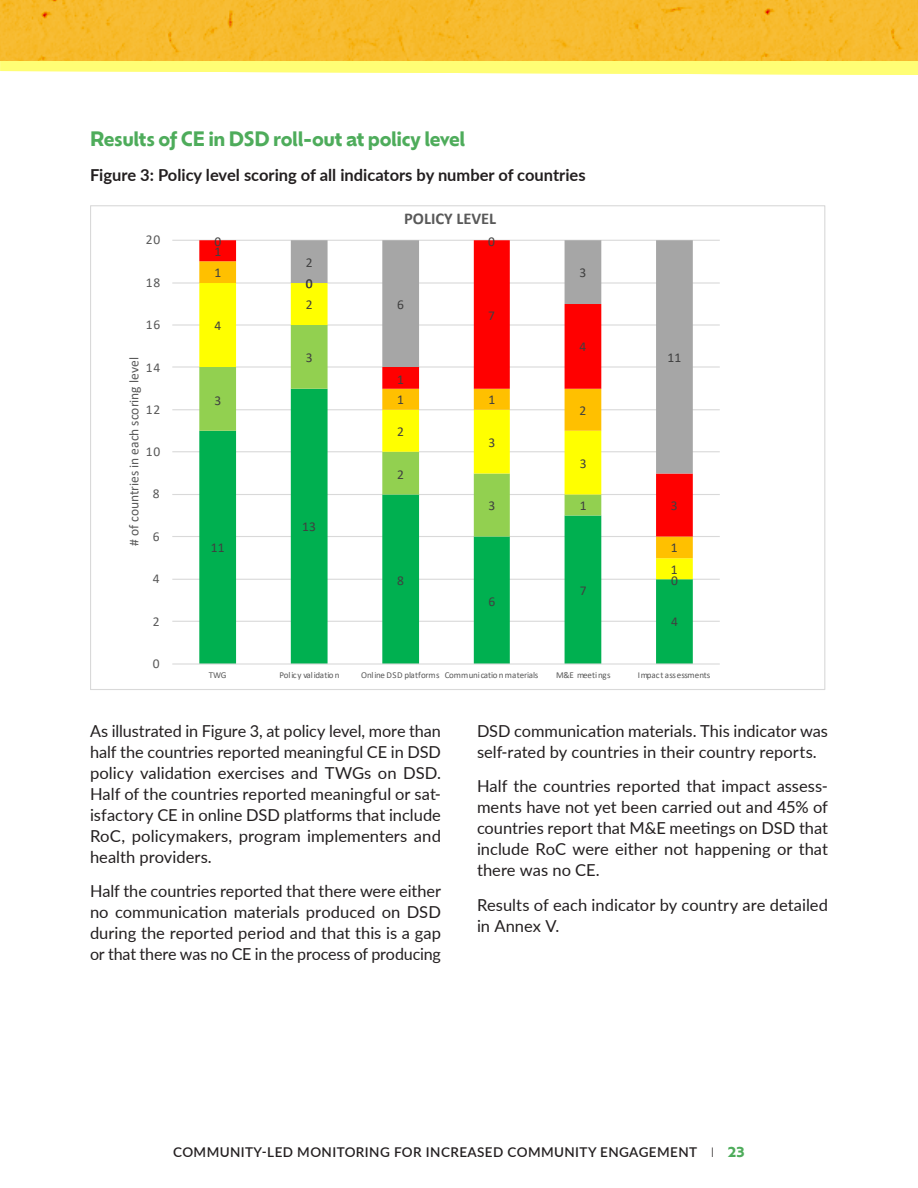
<style>
.page{position:relative;width:918px;height:1188px;background:#fff}
.page>*{position:absolute;margin:0;border:0;box-sizing:border-box;transform-origin:0 0}
.t1{font:700 19.5px "Ofelia Display";letter-spacing:-.02em;color:#4eac5b}
.t2{font:16.5px/21px "Lato";color:#231f20;text-align:justify}
.t3{font:700 16.5px "Lato";color:#231f20}
.t4{font:700 16.5px "Calibri";color:#595959}
.t5{font:600 13.5px "Lato";letter-spacing:.03em;color:#231f20}
.t6{font:13.5px "Calibri";color:#595959}
.t7{font:13.5px "Calibri";color:#404040}
.t8{font:9px "Calibri";color:#595959}
.s1{font-weight:300}
.s2{font-family:"Ofelia Display";font-weight:700;color:#4eac5b}
</style>
<div class="page">
<svg style="left:0;top:61px;width:918px;height:14px;background:#fffe86"></svg>
<svg style="left:0;top:0;width:918px;height:61px;background:#f6b92c"></svg>
<hr style="left:172px;top:621px;width:548px;height:1px;background:#d9d9d9">
<hr style="left:172px;top:579px;width:548px;height:1px;background:#d9d9d9">
<hr style="left:172px;top:536px;width:548px;height:1px;background:#d9d9d9">
<hr style="left:172px;top:494px;width:548px;height:1px;background:#d9d9d9">
<hr style="left:172px;top:451px;width:548px;height:1px;background:#d9d9d9">
<hr style="left:172px;top:409px;width:548px;height:1px;background:#d9d9d9">
<hr style="left:172px;top:366px;width:548px;height:2px;background:#d9d9d9">
<hr style="left:172px;top:324px;width:548px;height:2px;background:#d9d9d9">
<hr style="left:172px;top:282px;width:548px;height:2px;background:#d9d9d9">
<hr style="left:172px;top:240px;width:548px;height:1px;background:#d9d9d9">
<svg style="left:199px;top:579px;width:494px;height:84px"></svg>
<svg style="left:199px;top:558px;width:494px;height:21px"></svg>
<svg style="left:199px;top:537px;width:494px;height:21px"></svg>
<svg style="left:199px;top:240px;width:494px;height:297px"></svg>
<svg style="left:291px;top:240px;width:402px;height:234px"></svg>
<hr style="left:172px;top:663px;width:548px;height:2px;background:#d9d9d9">
<p class="t1" style="left:90px;top:131px;width:377px">Results of CE in DSD roll-out at policy level</p>
<p class="t3" style="left:90px;top:163px;width:497px">Figure 3: Policy level scoring of all indicators by number of countries</p>
<p class="t6" style="left:146px;top:230px;width:16px">20</p>
<p class="t6" style="left:146px;top:273px;width:16px">18</p>
<p class="t6" style="left:146px;top:315px;width:16px">16</p>
<p class="t6" style="left:125px;top:546px;width:190px;rotate:-90deg"># of countries in each scoring level</p>
<p class="t6" style="left:146px;top:358px;width:16px">14</p>
<p class="t6" style="left:146px;top:400px;width:16px">12</p>
<p class="t6" style="left:146px;top:442px;width:16px">10</p>
<p class="t6" style="left:153px;top:484px;width:8px">8</p>
<p class="t6" style="left:153px;top:527px;width:8px">6</p>
<p class="t6" style="left:153px;top:569px;width:8px">4</p>
<p class="t6" style="left:153px;top:612px;width:8px">2</p>
<p class="t6" style="left:153px;top:654px;width:8px">0</p>
<p class="t7" style="left:214px;top:232px;width:8px">0</p>
<p class="t7" style="left:214px;top:242px;width:8px">1</p>
<p class="t7" style="left:214px;top:263px;width:8px">1</p>
<p class="t7" style="left:214px;top:316px;width:8px">4</p>
<p class="t7" style="left:214px;top:391px;width:8px">3</p>
<p class="t7" style="left:211px;top:538px;width:15px">11</p>
<p class="t7" style="left:306px;top:253px;width:8px">2</p>
<p class="t7" style="left:306px;top:274px;width:8px">0</p>
<p class="t7" style="left:306px;top:295px;width:8px">2</p>
<p class="t7" style="left:306px;top:348px;width:8px">3</p>
<p class="t7" style="left:302px;top:517px;width:15px">13</p>
<p class="t4" style="left:404px;top:207px;width:94px">POLICY LEVEL</p>
<p class="t7" style="left:397px;top:295px;width:8px">6</p>
<p class="t7" style="left:397px;top:370px;width:8px">1</p>
<p class="t7" style="left:488px;top:232px;width:8px">0</p>
<p class="t7" style="left:488px;top:306px;width:8px">7</p>
<p class="t7" style="left:397px;top:391px;width:8px">1</p>
<p class="t7" style="left:488px;top:391px;width:8px">1</p>
<p class="t7" style="left:397px;top:422px;width:8px">2</p>
<p class="t7" style="left:397px;top:465px;width:8px">2</p>
<p class="t7" style="left:488px;top:433px;width:8px">3</p>
<p class="t7" style="left:580px;top:263px;width:8px">3</p>
<p class="t7" style="left:580px;top:337px;width:8px">4</p>
<p class="t7" style="left:580px;top:401px;width:8px">2</p>
<p class="t7" style="left:580px;top:454px;width:8px">3</p>
<p class="t7" style="left:397px;top:571px;width:8px">8</p>
<p class="t7" style="left:488px;top:496px;width:8px">3</p>
<p class="t7" style="left:580px;top:496px;width:8px">1</p>
<p class="t7" style="left:488px;top:592px;width:8px">6</p>
<p class="t7" style="left:580px;top:581px;width:8px">7</p>
<p class="t7" style="left:668px;top:348px;width:15px">11</p>
<p class="t7" style="left:671px;top:496px;width:8px">3</p>
<p class="t7" style="left:671px;top:538px;width:8px">1</p>
<p class="t7" style="left:671px;top:560px;width:8px">1</p>
<p class="t7" style="left:671px;top:571px;width:8px">0</p>
<p class="t7" style="left:671px;top:613px;width:8px">4</p>
<p class="t8" style="left:209px;top:669px;width:19px">TWG</p>
<p class="t8" style="left:279px;top:669px;width:62px">Policy validatio n</p>
<p class="t8" style="left:361px;top:669px;width:179px">Online DSD platforms Communicatio n materials</p>
<p class="t8" style="left:556px;top:669px;width:56px">M&amp;E meetings</p>
<p class="t8" style="left:638px;top:669px;width:74px">Impact assessments</p>
<p class="t2" style="left:90px;top:720px;width:353px">As illustrated in Figure 3, at policy level, more than half the countries reported meaningful CE in DSD policy validation exercises and TWGs on DSD.<br>Half of the countries reported meaningful or sat&shy;isfactory CE in online DSD platforms that include RoC, policymakers, program implementers and health providers.</p>
<p class="t2" style="left:90px;top:880px;width:353px">Half the countries reported that there were either no communication materials produced on DSD during the reported period and that this is a gap or that there was no CE in the process of producing</p>
<p class="t2" style="left:477px;top:720px;width:353px">DSD communication materials. This indicator was self-rated by countries in their country reports.</p>
<p class="t2" style="left:477px;top:775px;width:352px">Half the countries reported that impact assess&shy;ments have not yet been carried out and 45% of countries report that M&amp;E meetings on DSD that include RoC were either not happening or that there was no CE.</p>
<p class="t2" style="left:477px;top:894px;width:352px">Results of each indicator by country are detailed in Annex V.</p>
<p class="t5" style="left:173px;top:1142px;width:573px">COMMUNITY-LED MONITORING FOR INCREASED COMMUNITY ENGAGEMENT <span class="s1">I</span> <span class="s2">23</span></p>
</div>
